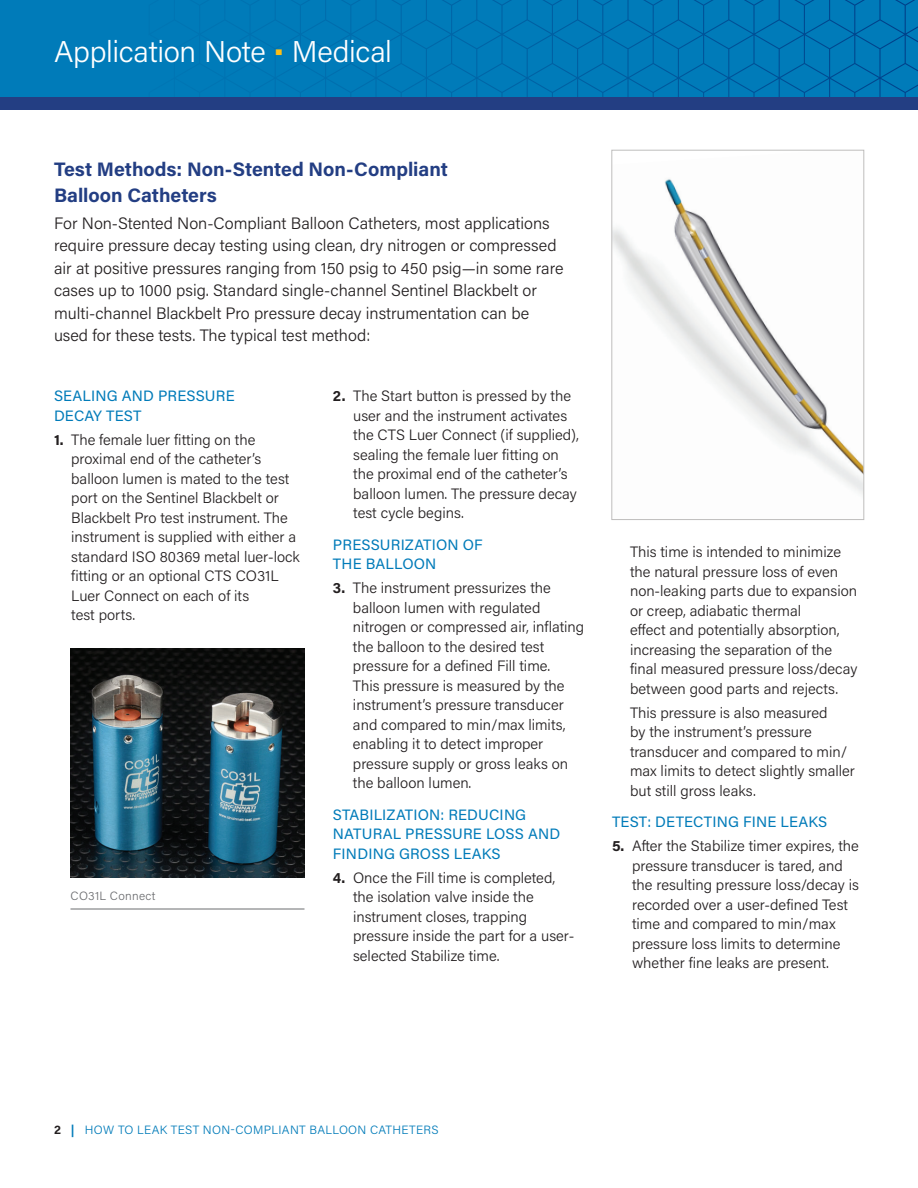
<style>
.page{position:relative;width:918px;height:1188px;background:#fff}
.page>*{position:absolute;margin:0;border:0;box-sizing:border-box;transform-origin:0 0}
.t1{font:300 30px "Acumin Pro";letter-spacing:-.01em;color:#fff}
.t2{font:300 21px "Myriad Pro";letter-spacing:-.01em;color:#fff}
.t3{font:700 19.5px/25.5px "Acumin Pro";color:#233e83}
.t4{font:300 16.5px/22.5px "Acumin Pro";color:#231f20}
.t5{font:300 15px/19.5px "Acumin Pro";color:#231f20}
.t6{font:15px/19.5px "Acumin Pro";letter-spacing:.01em;color:#007bb9}
.t7{font:300 12px "Acumin Pro";letter-spacing:.025em;color:#007bb9}
.t8{font:300 12px "Acumin Pro";letter-spacing:.025em;color:#6c6d70}
.s1{font-weight:700}
.s2{font-weight:700;color:#231f20}
</style>
<div class="page">
<div style="left:0;top:0;width:918px;height:104px;background:#007bb9"></div>
<svg style="left:276px;top:0;width:642px;height:97px"></svg>
<div style="left:0;top:97px;width:918px;height:13px;background:#233e83"></div>
<img style="left:71px;top:648px;width:234px;height:230px">
<hr style="left:70px;top:909px;width:234px;height:1px;background:#6c6d70">
<img style="left:614px;top:179px;width:248px;height:315px">
<div style="left:612px;top:150px;width:252px;height:370px;border:1px solid #bfbebd"></div>
<svg style="left:276px;top:49px;width:6px;height:6px"></svg>
<h1 class="t1" style="left:54px;top:31px;width:340px">Application Note Medical</h1>
<h2 class="t2" style="left:54px;top:47px;width:92px">Case Study</h2>
<h3 class="t3" style="left:54px;top:156px;width:395px">Test Methods: Non-Stented Non-Compliant<br>Balloon Catheters</h3>
<p class="t4" style="left:54px;top:211px;width:511px">For Non-Stented Non-Compliant Balloon Catheters, most applications require pressure decay testing using clean, dry nitrogen or compressed air at positive pressures ranging from 150 psig to 450 psig—in some rare cases up to 1000 psig. Standard single-channel Sentinel Blackbelt or multi-channel Blackbelt Pro pressure decay instrumentation can be used for these tests. The typical test method:</p>
<p class="t6" style="left:54px;top:386px;width:182px">SEALING AND PRESSURE<br>DECAY TEST</p>
<p class="t5" style="left:71px;top:429px;width:230px;text-indent:-17px"><span class="s1">1.</span> The female luer fitting on the proximal end of the catheter’s balloon lumen is mated to the test port on the Sentinel Blackbelt or<br>Blackbelt Pro test instrument. The instrument is supplied with either a standard ISO 80369 metal luer-lock fitting or an optional CTS CO31L<br>Luer Connect on each of its<br>test ports.</p>
<p class="t8" style="left:70px;top:887px;width:87px">CO31L Connect</p>
<p class="t5" style="left:353px;top:386px;width:227px;text-indent:-20px"><span class="s1">2.</span> The Start button is pressed by the user and the instrument activates the CTS Luer Connect (if supplied), sealing the female luer fitting on the proximal end of the catheter’s balloon lumen. The pressure decay test cycle begins.</p>
<p class="t6" style="left:333px;top:534px;width:151px">PRESSURIZATION OF<br>THE BALLOON</p>
<p class="t5" style="left:353px;top:578px;width:233px;text-indent:-20px"><span class="s1">3.</span> The instrument pressurizes the balloon lumen with regulated nitrogen or compressed air, inflating the balloon to the desired test pressure for a defined Fill time.<br>This pressure is measured by the instrument’s pressure transducer and compared to min/max limits, enabling it to detect improper pressure supply or gross leaks on the balloon lumen.</p>
<p class="t6" style="left:333px;top:804px;width:229px">STABILIZATION: REDUCING<br>NATURAL PRESSURE LOSS AND<br>FINDING GROSS LEAKS</p>
<p class="t5" style="left:353px;top:867px;width:223px;text-indent:-20px"><span class="s1">4.</span> Once the Fill time is completed, the isolation valve inside the instrument closes, trapping pressure inside the part for a user&shy;selected Stabilize time.</p>
<p class="t5" style="left:630px;top:542px;width:229px">This time is intended to minimize the natural pressure loss of even non-leaking parts due to expansion or creep, adiabatic thermal<br>effect and potentially absorption, increasing the separation of the final measured pressure loss/decay between good parts and rejects.</p>
<p class="t5" style="left:630px;top:702px;width:226px">This pressure is also measured<br>by the instrument’s pressure transducer and compared to min/ max limits to detect slightly smaller but still gross leaks.</p>
<p class="t6" style="left:612px;top:812px;width:217px">TEST: DETECTING FINE LEAKS</p>
<p class="t5" style="left:632px;top:836px;width:228px;text-indent:-20px"><span class="s1">5.</span> After the Stabilize timer expires, the pressure transducer is tared, and the resulting pressure loss/decay is recorded over a user-defined Test time and compared to min/max pressure loss limits to determine whether fine leaks are present.</p>
<p class="t7" style="left:54px;top:1122px;width:386px"><span class="s2">2</span> <span class="s1">|</span> HOW TO LEAK TEST NON-COMPLIANT BALLOON CATHETERS</p>
</div>
